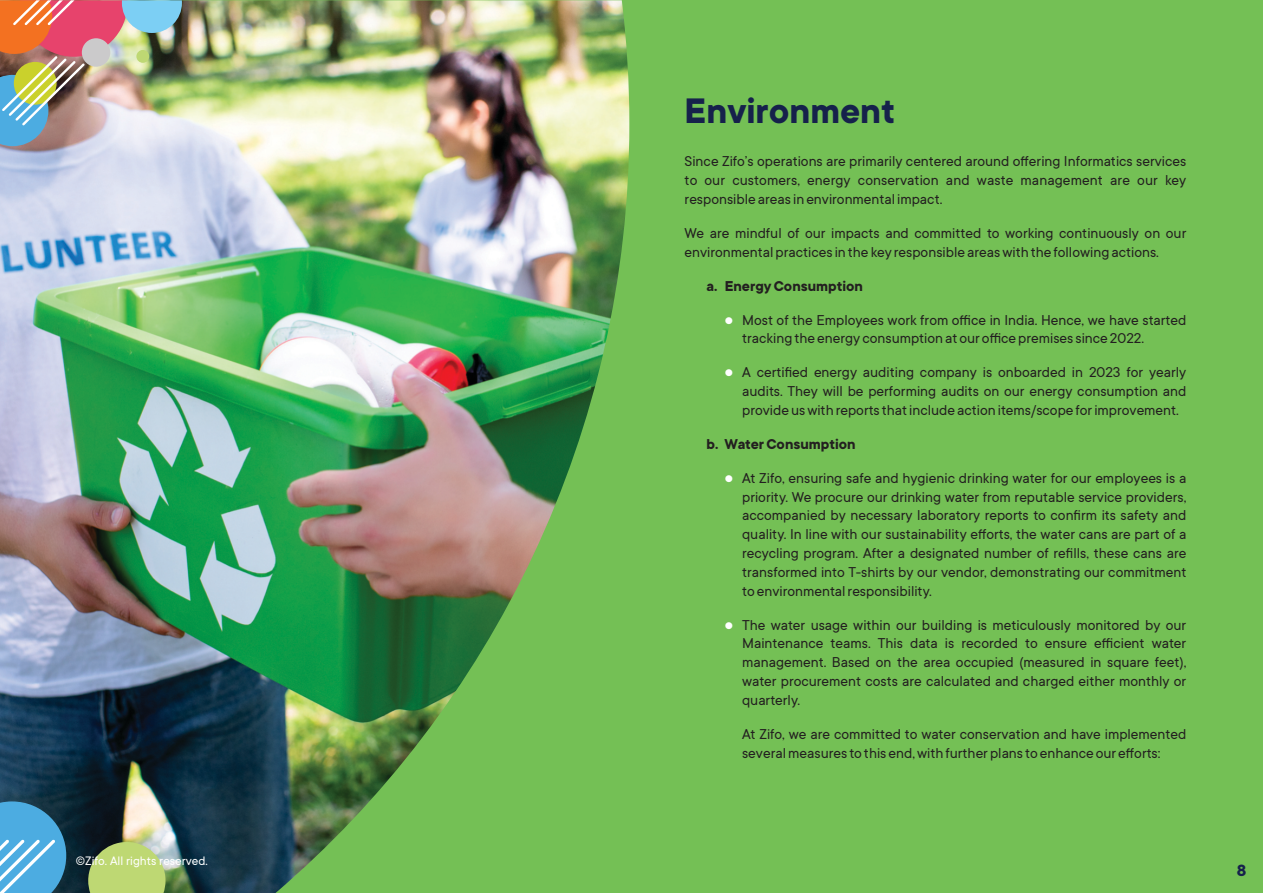
<style>
.page{position:relative;width:1263px;height:893px;background:#74c055}
.page>*{position:absolute;margin:0;border:0;box-sizing:border-box;transform-origin:0 0}
.t1{font:700 39px "TT Commons";color:#16214b}
.t2{font:700 18px "TT Commons";color:#16214b}
.t3{font:15.75px/18.8px "TT Commons";color:#231f20;text-align:justify}
.t4{font:700 15.75px "TT Commons";color:#231f20}
.t5{font:13.5px "TT Commons";color:#fff}
.s1{color:#fff}
</style>
<div class="page">
<img style="left:0;top:0;width:629px;height:893px">
<img style="left:0;top:0;width:182px;height:146px">
<svg style="left:0;top:801px;width:66px;height:92px;background:#54a2cd"></svg>
<svg style="left:88px;top:842px;width:77px;height:51px;background:#aec673"></svg>
<p class="t5" style="left:76px;top:855px;width:133px">©Zifo. All rights reserved.</p>
<h1 class="t1" style="left:685px;top:92px;width:212px">Environment</h1>
<p class="t3" style="left:685px;top:153px;width:503px">Since Zifo’s operations are primarily centered around offering Informatics services to our customers, energy conservation and waste management are our key responsible areas in environmental impact.</p>
<p class="t3" style="left:685px;top:224px;width:503px">We are mindful of our impacts and committed to working continuously on our environmental practices in the key responsible areas with the following actions.</p>
<p class="t4" style="left:706px;top:278px;width:158px">a. Energy Consumption</p>
<p class="t3" style="left:742px;top:311px;width:446px;text-indent:-18px"><span class="s1">●</span> Most of the Employees work from office in India. Hence, we have started tracking the energy consumption at our office premises since 2022.</p>
<p class="t3" style="left:742px;top:363px;width:446px;text-indent:-18px"><span class="s1">●</span> A certified energy auditing company is onboarded in 2023 for yearly audits. They will be performing audits on our energy consumption and provide us with reports that include action items/scope for improvement.</p>
<p class="t4" style="left:706px;top:436px;width:151px">b. Water Consumption</p>
<p class="t3" style="left:742px;top:469px;width:446px;text-indent:-18px"><span class="s1">●</span> At Zifo, ensuring safe and hygienic drinking water for our employees is a priority. We procure our drinking water from reputable service providers, accompanied by necessary laboratory reports to confirm its safety and quality. In line with our sustainability efforts, the water cans are part of a recycling program. After a designated number of refills, these cans are transformed into T-shirts by our vendor, demonstrating our commitment to environmental responsibility.</p>
<p class="t3" style="left:742px;top:616px;width:446px;text-indent:-18px"><span class="s1">●</span> The water usage within our building is meticulously monitored by our Maintenance teams. This data is recorded to ensure efficient water management. Based on the area occupied (measured in square feet), water procurement costs are calculated and charged either monthly or quarterly.</p>
<p class="t3" style="left:742px;top:725px;width:446px">At Zifo, we are committed to water conservation and have implemented several measures to this end, with further plans to enhance our efforts:</p>
<p class="t2" style="left:1237px;top:862px;width:11px">8</p>
</div>
